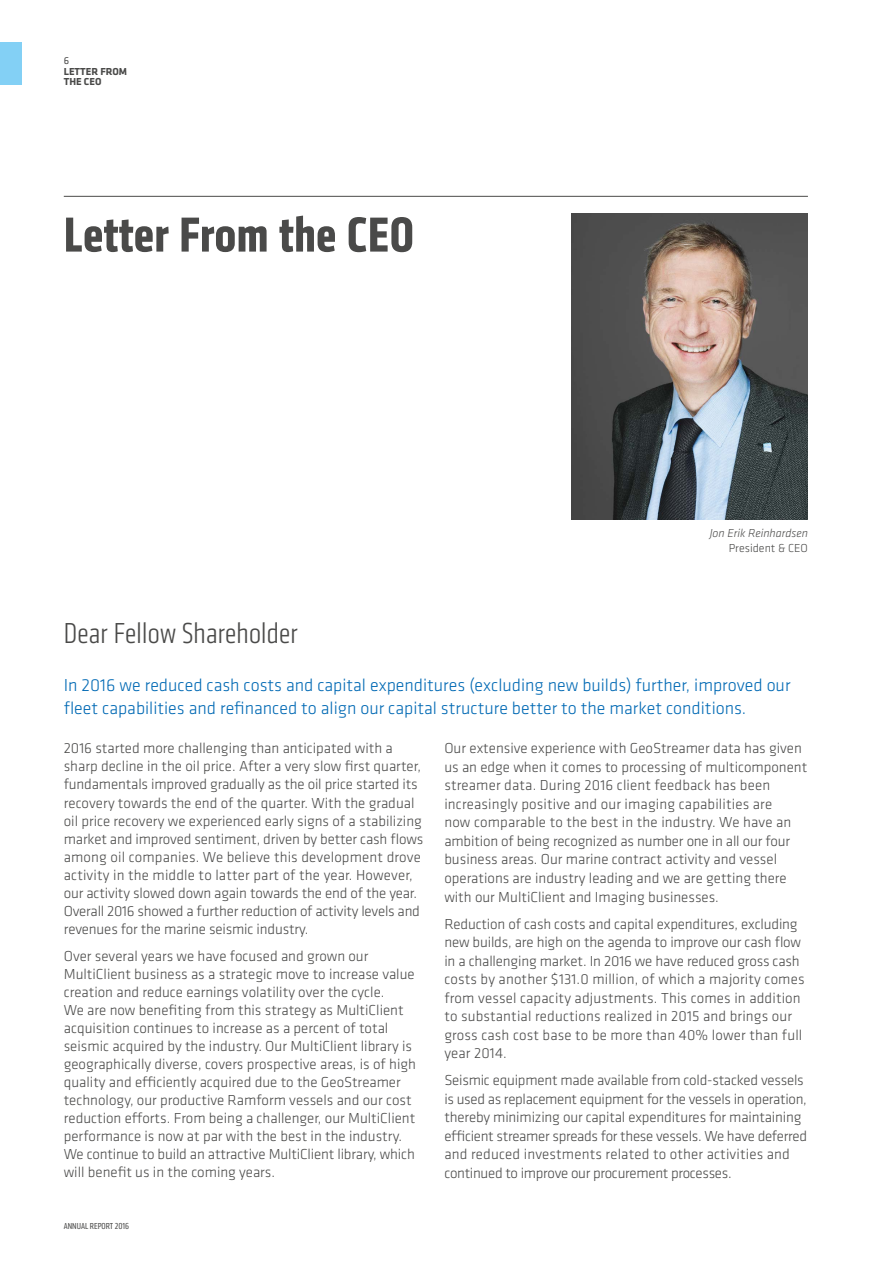
<style>
.page{position:relative;width:893px;height:1263px;background:#fff}
.page>*{position:absolute;margin:0;border:0;box-sizing:border-box;transform-origin:0 0}
.t1{font:700 condensed 51px "Klavika";letter-spacing:.01em;color:#4a4a49}
.t2{font:300 condensed 30px "Klavika";letter-spacing:.01em;color:#4a4a49}
.t3{font:300 18px/22.5px "Klavika";color:#0069b4}
.t4{font:300 15px/18px "Klavika";color:#4a4a49}
.t5{font:italic 300 12px "Klavika";color:#4a4a49}
.t6{font:300 12px "Klavika";color:#4a4a49}
.t7{font:700 10.5px/10.5px "Klavika";color:#4a4a49}
.t8{font:10.5px "Klavika";color:#4a4a49}
.t9{font:condensed 9px "Klavika";color:#4a4a49}
</style>
<div class="page">
<hr style="left:64px;top:196px;width:744px;height:1px;background:#4a4a49">
<img style="left:571px;top:213px;width:237px;height:306px">
<div style="left:0;top:43px;width:21px;height:42px;background:#83d0f5"></div>
<p class="t8" style="left:64px;top:55px;width:7px">6</p>
<p class="t7" style="left:64px;top:66px;width:65px">LETTER FROM<br>THE CEO</p>
<h1 class="t1" style="left:64px;top:202px;width:352px">Letter From the CEO</h1>
<p class="t5" style="left:710px;top:526px;width:100px">Jon Erik Reinhardsen</p>
<p class="t6" style="left:729px;top:541px;width:81px">President &amp; CEO</p>
<h2 class="t2" style="left:64px;top:617px;width:235px">Dear Fellow Shareholder</h2>
<p class="t3" style="left:64px;top:674px;width:728px">In 2016 we reduced cash costs and capital expenditures (excluding new builds) further, improved our fleet capabilities and refinanced to align our capital structure better to the market conditions.</p>
<p class="t4" style="left:64px;top:740px;width:361px">2016 started more challenging than anticipated with a sharp decline in the oil price. After a very slow first quarter, fundamentals improved gradually as the oil price started its recovery towards the end of the quarter. With the gradual oil price recovery we experienced early signs of a stabilizing market and improved sentiment, driven by better cash flows among oil companies. We believe this development drove activity in the middle to latter part of the year. However, our activity slowed down again towards the end of the year.<br>Overall 2016 showed a further reduction of activity levels and revenues for the marine seismic industry.</p>
<p class="t4" style="left:64px;top:947px;width:354px">Over several years we have focused and grown our MultiClient business as a strategic move to increase value creation and reduce earnings volatility over the cycle.<br>We are now benefiting from this strategy as MultiClient acquisition continues to increase as a percent of total seismic acquired by the industry. Our MultiClient library is geographically diverse, covers prospective areas, is of high quality and efficiently acquired due to the GeoStreamer technology, our productive Ramform vessels and our cost reduction efforts. From being a challenger, our MultiClient performance is now at par with the best in the industry.<br>We continue to build an attractive MultiClient library, which will benefit us in the coming years.</p>
<p class="t4" style="left:444px;top:739px;width:364px;line-height:18.5px">Our extensive experience with GeoStreamer data has given us an edge when it comes to processing of multicomponent streamer data. During 2016 client feedback has been increasingly positive and our imaging capabilities are<br>now comparable to the best in the industry. We have an ambition of being recognized as number one in all our four business areas. Our marine contract activity and vessel operations are industry leading and we are getting there with our MultiClient and Imaging businesses.</p>
<p class="t4" style="left:444px;top:914px;width:362px;line-height:18.6px">Reduction of cash costs and capital expenditures, excluding new builds, are high on the agenda to improve our cash flow in a challenging market. In 2016 we have reduced gross cash costs by another $131.0 million, of which a majority comes from vessel capacity adjustments. This comes in addition to substantial reductions realized in 2015 and brings our gross cash cost base to be more than 40% lower than full year 2014.</p>
<p class="t4" style="left:444px;top:1071px;width:364px;line-height:18.6px">Seismic equipment made available from cold-stacked vessels is used as replacement equipment for the vessels in operation, thereby minimizing our capital expenditures for maintaining efficient streamer spreads for these vessels. We have deferred and reduced investments related to other activities and continued to improve our procurement processes.</p>
<p class="t9" style="left:64px;top:1221px;width:67px">ANNUAL REPORT 2016</p>
</div>
